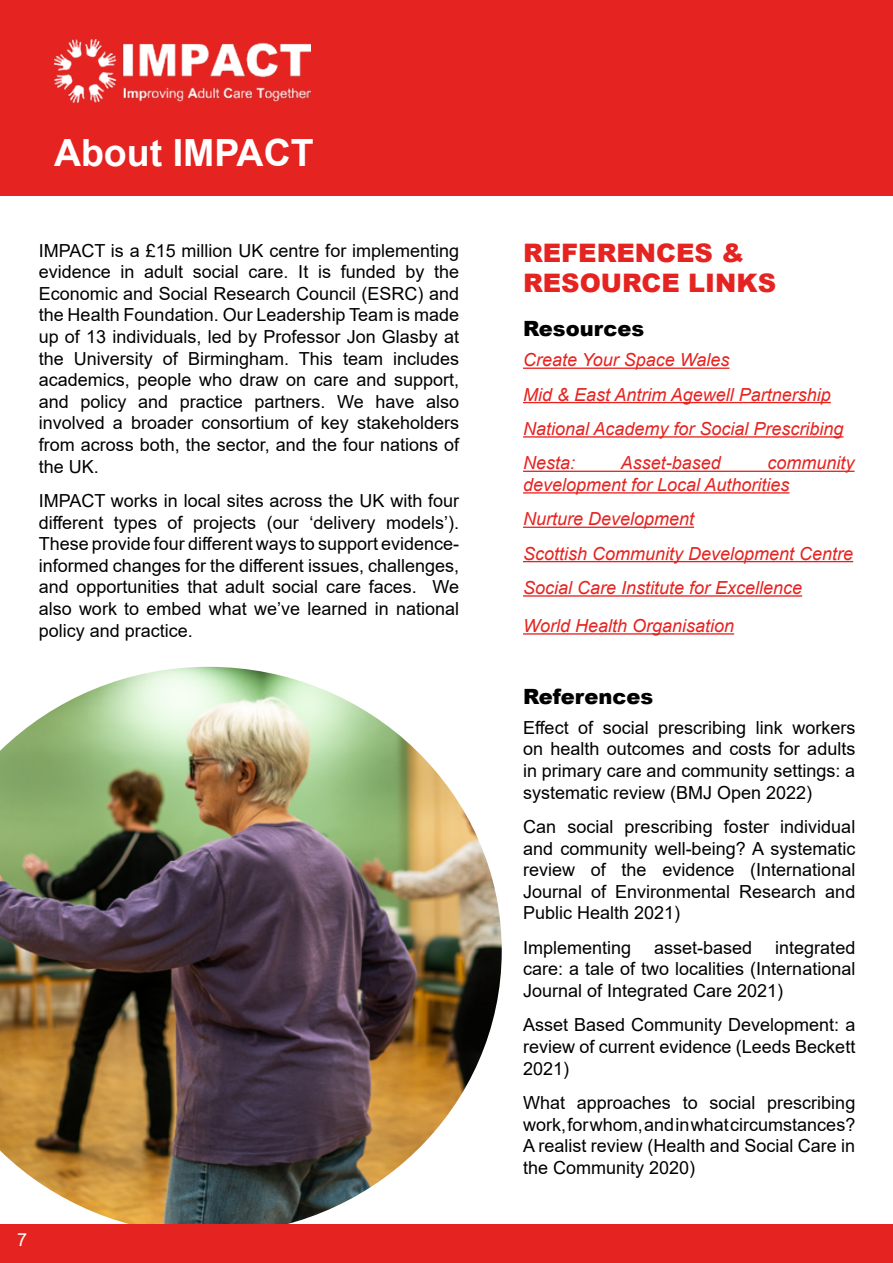
<style>
.page{position:relative;width:893px;height:1263px;background:#fff}
.page>*{position:absolute;margin:0;border:0;box-sizing:border-box;transform-origin:0 0}
.t1{font:700 37.5px "Arial";color:#fff}
.t2{font:900 25.5px/30.6px "Arial";color:#e52421}
.t3{font:900 21px "Arial";color:#000}
.t4{font:18px/21.6px "Arial";color:#000;text-align:justify}
.t5{font:italic 18px/34.3px "Arial";color:#e52421}
.t6{font:18px "Arial";color:#fff}
</style>
<div class="page">
<div style="left:0;top:0;width:893px;height:196px;background:#e52421"></div>
<img style="left:54px;top:39px;width:256px;height:63px">
<img style="left:0;top:667px;width:502px;height:557px">
<hr style="left:523px;top:368px;width:206px;height:1px;background:#e52421">
<hr style="left:523px;top:402px;width:308px;height:1px;background:#e52421">
<hr style="left:523px;top:436px;width:320px;height:2px;background:#e52421">
<hr style="left:523px;top:471px;width:331px;height:1px;background:#e52421">
<hr style="left:523px;top:492px;width:266px;height:1px;background:#e52421">
<hr style="left:523px;top:527px;width:171px;height:1px;background:#e52421">
<hr style="left:523px;top:561px;width:330px;height:1px;background:#e52421">
<hr style="left:523px;top:595px;width:279px;height:2px;background:#e52421">
<hr style="left:523px;top:633px;width:211px;height:2px;background:#e52421">
<div style="left:0;top:1224px;width:893px;height:39px;background:#e52421"></div>
<h1 class="t1" style="left:54px;top:126px;width:261px">About IMPACT</h1>
<p class="t4" style="left:39px;top:239px;width:422px">IMPACT is a £15 million UK centre for implementing evidence in adult social care. It is funded by the Economic and Social Research Council (ESRC) and the Health Foundation. Our Leadership Team is made up of 13 individuals, led by Professor Jon Glasby at the University of Birmingham. This team includes academics, people who draw on care and support, and policy and practice partners. We have also involved a broader consortium of key stakeholders from across both, the sector, and the four nations of the UK.</p>
<p class="t4" style="left:39px;top:490px;width:422px">IMPACT works in local sites across the UK with four different types of projects (our ‘delivery models’).<br>These provide four different ways to support evidence&shy;informed changes for the different issues, challenges, and opportunities that adult social care faces. We also work to embed what we’ve learned in national policy and practice.</p>
<p class="t6" style="left:17px;top:1227px;width:12px">7</p>
<h2 class="t2" style="left:523px;top:236px;width:255px">REFERENCES &amp;<br>RESOURCE LINKS</h2>
<p class="t3" style="left:523px;top:313px;width:123px">Resources</p>
<p class="t5" style="left:523px;top:343px;width:322px">Create Your Space Wales<br>Mid &amp; East Antrim Agewell Partnership<br>National Academy for Social Prescribing<br>Nesta:</p>
<p class="t5" style="left:523px;top:452px;width:333px;line-height:21.6px;text-indent:244px">community development for Local Authorities</p>
<p class="t5" style="left:523px;top:502px;width:332px">Nurture Development<br>Scottish Community Development Centre<br>Social Care Institute for Excellence</p>
<p class="t5" style="left:523px;top:609px;width:213px">World Health Organisation</p>
<p class="t5" style="left:621px;top:446px;width:102px">Asset-based</p>
<p class="t3" style="left:523px;top:681px;width:132px">References</p>
<p class="t4" style="left:523px;top:716px;width:334px">Effect of social prescribing link workers on health outcomes and costs for adults in primary care and community settings: a systematic review (BMJ Open 2022)</p>
<p class="t4" style="left:523px;top:816px;width:334px">Can social prescribing foster individual and community well-being? A systematic review of the evidence (International Journal of Environmental Research and Public Health 2021)</p>
<p class="t4" style="left:523px;top:936px;width:110px">Implementing</p>
<p class="t4" style="left:654px;top:936px;width:100px">asset-based</p>
<p class="t4" style="left:523px;top:936px;width:334px;text-indent:252px">integrated care: a tale of two localities (International Journal of Integrated Care 2021)</p>
<p class="t4" style="left:523px;top:1014px;width:334px">Asset Based Community Development: a review of current evidence (Leeds Beckett 2021)</p>
<p class="t4" style="left:523px;top:1092px;width:334px">What approaches to social prescribing work, for whom, and in what circumstances?<br>A realist review (Health and Social Care in the Community 2020)</p>
</div>
